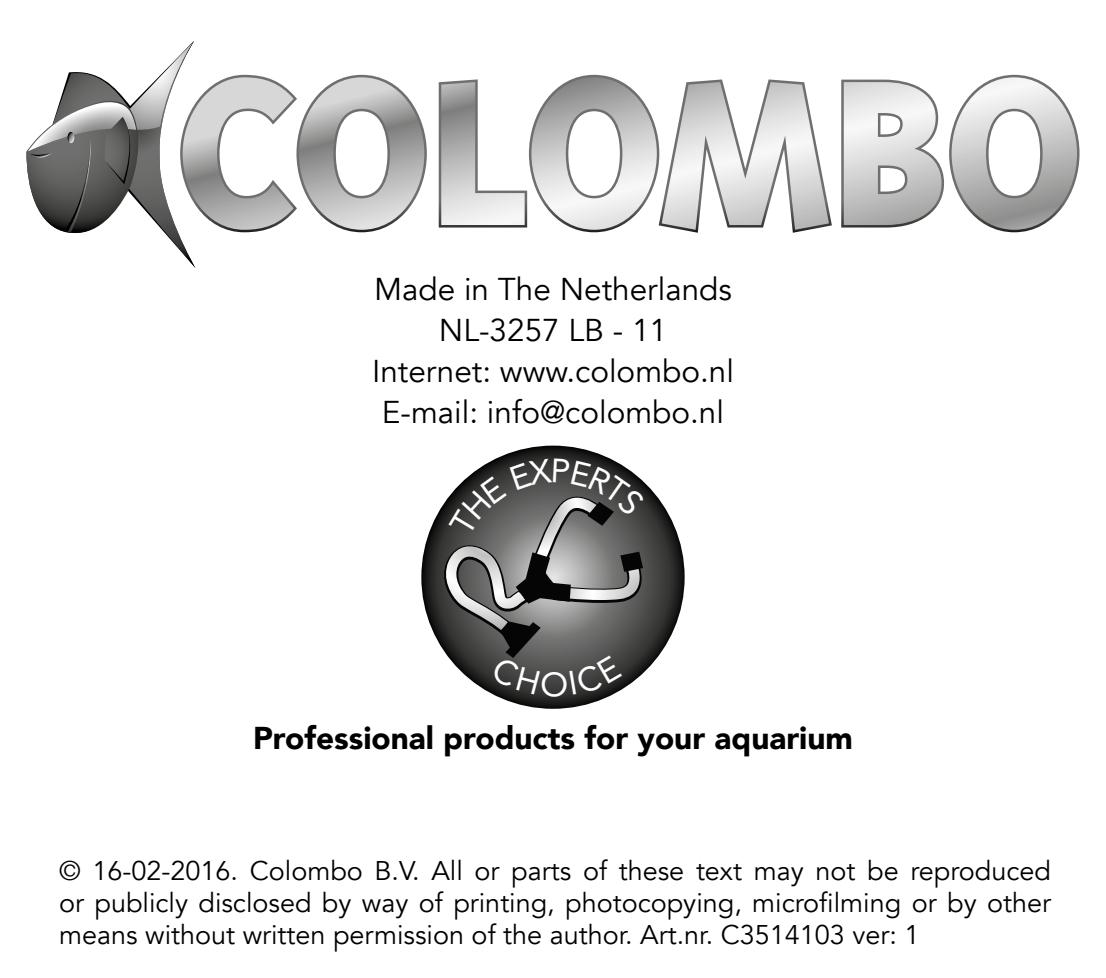
<style>
.page{position:relative;width:1106px;height:978px;background:#fff}
.page>*{position:absolute;margin:0;border:0;box-sizing:border-box;transform-origin:0 0}
.t1{font:31.5px/40.8px "Avenir";color:#000;text-align:center}
.t2{font:900 31.5px "Avenir";color:#000}
.t3{font:27px/32.4px "Avenir";color:#000;text-align:justify}
</style>
<div class="page">
<svg style="left:26px;top:41px;width:401px;height:227px"></svg>
<svg style="left:439px;top:75px;width:393px;height:158px"></svg>
<svg style="left:841px;top:75px;width:238px;height:157px"></svg>
<svg style="left:421px;top:446px;width:263px;height:263px;background:#282827"></svg>
<svg style="left:441px;top:459px;width:204px;height:238px;background:#696968"></svg>
<p class="t1" style="left:372px;top:270px;width:363px">Made in The Netherlands<br>NL-3257 LB - 11<br>Internet: www.colombo.nl<br>E-mail: info@colombo.nl</p>
<p class="t2" style="left:253px;top:711px;width:601px">Professional products for your aquarium</p>
<p class="t3" style="left:59px;top:855px;width:993px">© 16-02-2016. Colombo B.V. All or parts of these text may not be reproduced or publicly disclosed by way of printing, photocopying, microfilming or by other means without written permission of the author. Art.nr. C3514103 ver: 1</p>
</div>
